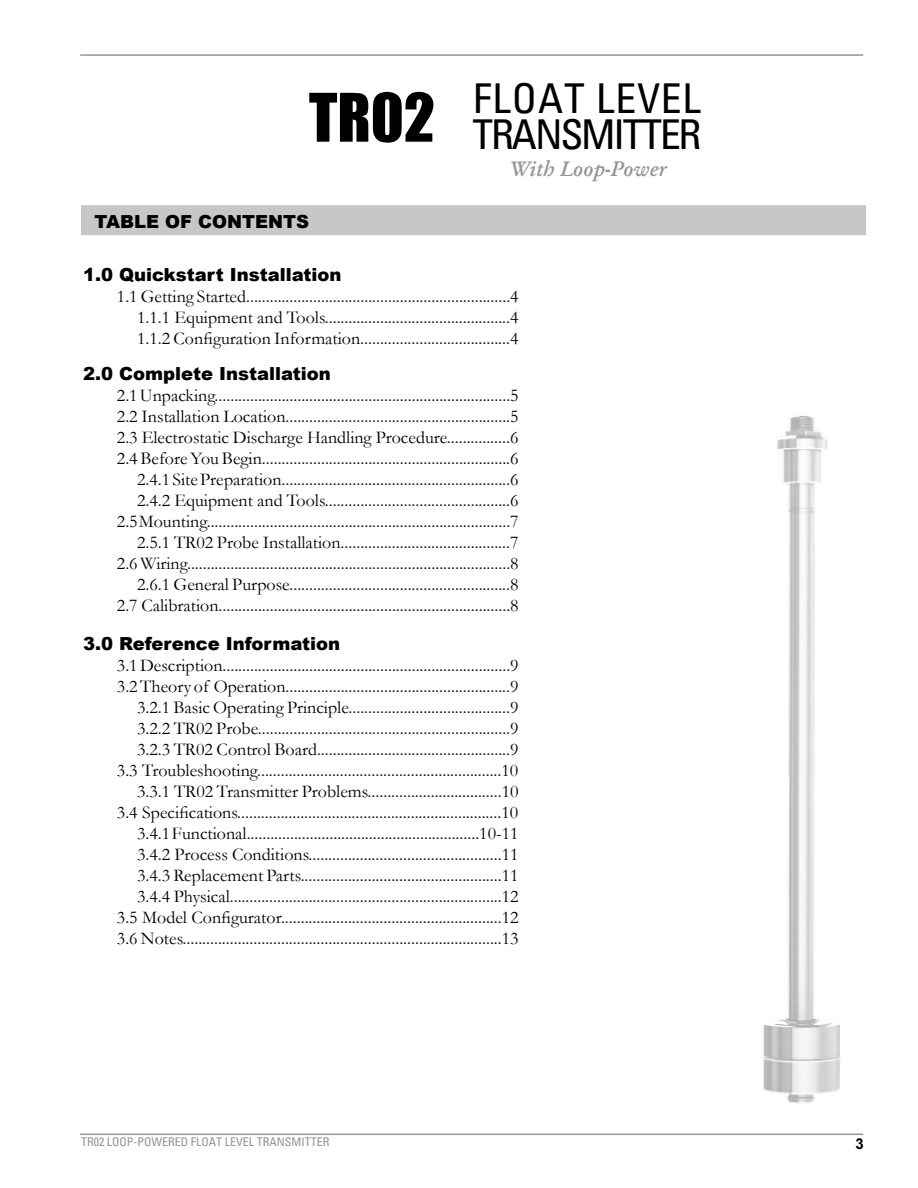
<style>
.page{position:relative;width:918px;height:1188px;background:#fff}
.page>*{position:absolute;margin:0;border:0;box-sizing:border-box;transform-origin:0 0}
.t1{font:61.8px "Impact";color:#000}
.t2{font:condensed 41.25px/36px "Univers";letter-spacing:-.05em;color:#000}
.t3{font:21px "Garamond Kursiv Halbfett";color:#949494}
.t4{font:18px/21px "Garamond";color:#000;text-align:right}
.t5{font:900 18px "Arial";color:#000}
.t6{font:700 15px "Arial";color:#000}
.t7{font:condensed 12px "Univers";color:#949494}
</style>
<div class="page">
<hr style="left:80px;top:1134px;width:783px;height:1px;background:#949494">
<hr style="left:80px;top:54px;width:783px;height:2px;background:#949494">
<div style="left:81px;top:205px;width:785px;height:30px;background:#c7c7c7"></div>
<img style="left:762px;top:416px;width:79px;height:688px">
<h1 class="t1" style="left:309px;top:70px;width:128px">TR02</h1>
<h2 class="t2" style="left:472px;top:80px;width:231px">FLOAT LEVEL<br>TRANSMITTER</h2>
<p class="t3" style="left:509px;top:155px;width:159px">With Loop-Power</p>
<p class="t5" style="left:94px;top:208px;width:216px">TABLE OF CONTENTS</p>
<p class="t5" style="left:83px;top:261px;width:260px">1.0 Quickstart Installation</p>
<p class="t4" style="left:137px;top:285px;width:383px;text-align:justify;text-indent:-20px">1.1 Getting Started...................................................................4<br>1.1.1 Equipment and Tools...............................................4<br>1.1.2 Configuration Information......................................4</p>
<p class="t5" style="left:83px;top:360px;width:249px">2.0 Complete Installation</p>
<p class="t4" style="left:117px;top:384px;width:403px">2.1 Unpacking...........................................................................5<br>2.2 Installation Location.........................................................5<br>2.3 Electrostatic Discharge Handling Procedure................6<br>2.4 Before You Begin...............................................................6<br>2.4.1 Site Preparation..........................................................6<br>2.4.2 Equipment and Tools...............................................6<br>2.5 Mounting.............................................................................7<br>2.5.1 TR02 Probe Installation...........................................7<br>2.6 Wiring..................................................................................8<br>2.6.1 General Purpose........................................................8<br>2.7 Calibration..........................................................................8</p>
<p class="t5" style="left:83px;top:630px;width:258px">3.0 Reference Information</p>
<p class="t4" style="left:117px;top:654px;width:403px">3.1 Description.........................................................................9<br>3.2 Theory of Operation.........................................................9<br>3.2.1 Basic Operating Principle.........................................9<br>3.2.2 TR02 Probe................................................................9<br>3.2.3 TR02 Control Board.................................................9<br>3.3 Troubleshooting..............................................................10<br>3.3.1 TR02 Transmitter Problems..................................10<br>3.4 Specifications...................................................................10<br>3.4.1 Functional...........................................................10-11<br>3.4.2 Process Conditions.................................................11<br>3.4.3 Replacement Parts...................................................11<br>3.4.4 Physical.....................................................................12<br>3.5 Model Configurator........................................................12<br>3.6 Notes.................................................................................13</p>
<p class="t7" style="left:81px;top:1135px;width:250px">TR02 LOOP-POWERED FLOAT LEVEL TRANSMITTER</p>
<p class="t6" style="left:856px;top:1133px;width:10px">3</p>
</div>
